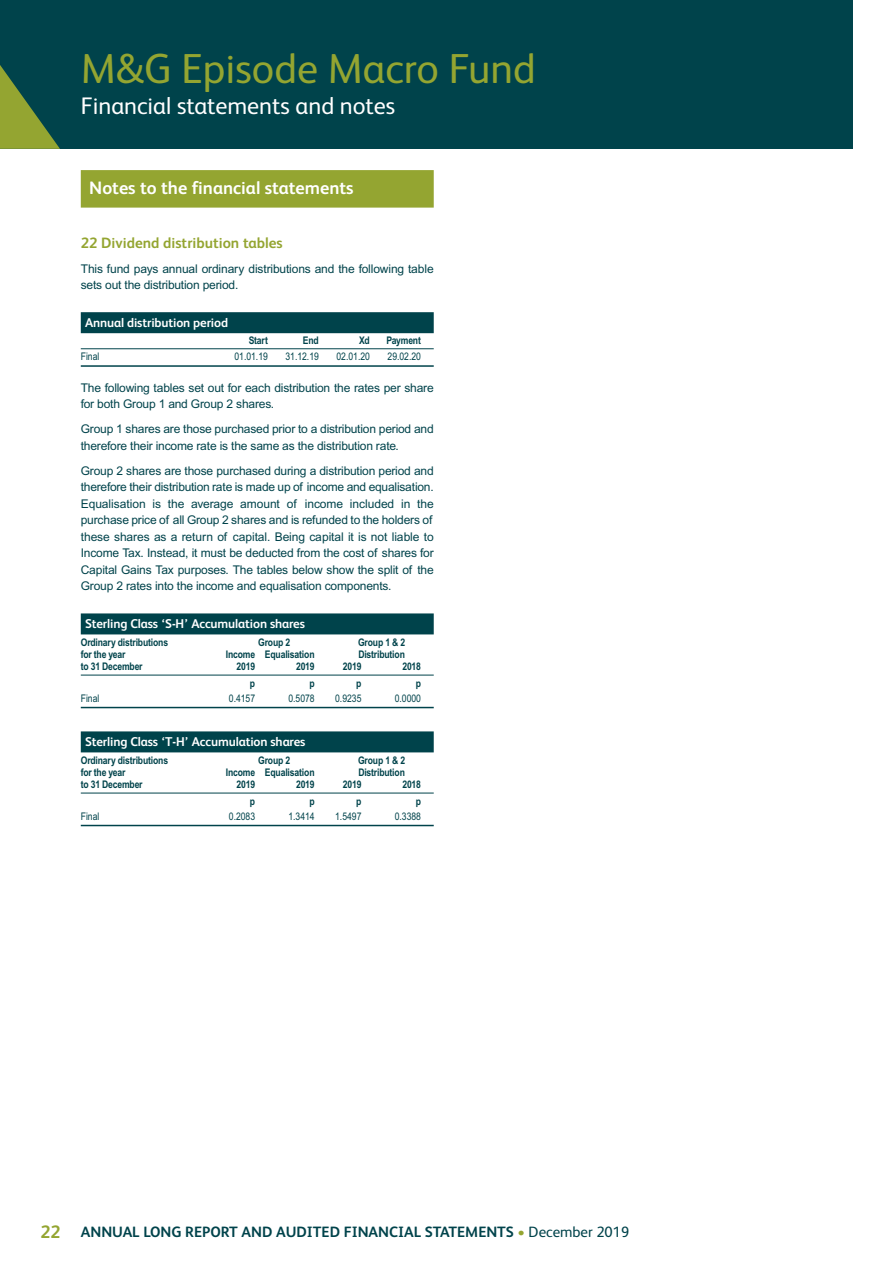
<style>
.page{position:relative;width:893px;height:1263px;background:#fff}
.page>*{position:absolute;margin:0;border:0;box-sizing:border-box;transform-origin:0 0}
.t1{font:42px "FS Albert";color:#94a531}
.t2{font:24px "FS Albert";color:#fff}
.t3{font:700 18px "FS Albert";color:#fff}
.t4{font:700 15px "FS Albert";color:#00434b}
.t5{font:700 15px "FS Albert";color:#94a531}
.t6{font:700 12.75px "FS Albert";letter-spacing:-.01em;color:#fff}
.t7{font:12px/16.5px "Arial";letter-spacing:-.015em;color:#00434b}
.t8{font:700 10.5px "Arial Narrow";letter-spacing:-.015em;color:#00434b}
.t9{font:10.5px "Arial Narrow";color:#00434b}
.s1{font-size:18px;color:#94a531}
.s2{font-weight:400;color:#94a531}
.s3{font-weight:400}
</style>
<div class="page">
<div style="left:81px;top:312px;width:353px;height:21px;background:#00434b"></div>
<hr style="left:81px;top:348px;width:353px;height:1px;background:#00434b">
<hr style="left:81px;top:365px;width:353px;height:2px;background:#00434b">
<div style="left:81px;top:613px;width:353px;height:21px;background:#00434b"></div>
<hr style="left:81px;top:675px;width:353px;height:1px;background:#00434b">
<hr style="left:81px;top:707px;width:353px;height:1px;background:#00434b">
<div style="left:81px;top:731px;width:353px;height:21px;background:#00434b"></div>
<hr style="left:81px;top:793px;width:353px;height:1px;background:#00434b">
<hr style="left:81px;top:825px;width:353px;height:1px;background:#00434b">
<div style="left:0;top:0;width:853px;height:149px;background:#00434b"></div>
<svg style="left:0;top:65px;width:60px;height:84px"></svg>
<div style="left:81px;top:170px;width:353px;height:38px;background:#94a531"></div>
<h1 class="t1" style="left:81px;top:54px;width:456px">M&amp;G Episode Macro Fund</h1>
<h2 class="t2" style="left:81px;top:97px;width:316px">Financial statements and notes</h2>
<h3 class="t3" style="left:89px;top:181px;width:266px">Notes to the financial statements</h3>
<p class="t5" style="left:81px;top:237px;width:203px">22 Dividend distribution tables</p>
<p class="t7" style="left:81px;top:261px;width:354px">This fund pays annual ordinary distributions and the following table sets out the distribution period.</p>
<p class="t6" style="left:85px;top:318px;width:145px">Annual distribution period</p>
<p class="t8" style="left:249px;top:337px;width:21px">Start</p>
<p class="t8" style="left:303px;top:337px;width:18px">End</p>
<p class="t8" style="left:359px;top:337px;width:12px">Xd</p>
<p class="t8" style="left:386px;top:337px;width:36px">Payment</p>
<p class="t9" style="left:81px;top:353px;width:20px">Final</p>
<p class="t9" style="left:234px;top:353px;width:35px">01.01.19</p>
<p class="t9" style="left:286px;top:353px;width:35px">31.12.19</p>
<p class="t9" style="left:337px;top:353px;width:35px">02.01.20</p>
<p class="t9" style="left:388px;top:353px;width:35px">29.02.20</p>
<p class="t7" style="left:81px;top:380px;width:354px">The following tables set out for each distribution the rates per share for both Group 1 and Group 2 shares.</p>
<p class="t7" style="left:81px;top:422px;width:354px">Group 1 shares are those purchased prior to a distribution period and therefore their income rate is the same as the distribution rate.</p>
<p class="t7" style="left:81px;top:463px;width:354px;text-align:justify">Group 2 shares are those purchased during a distribution period and therefore their distribution rate is made up of income and equalisation.<br>Equalisation is the average amount of income included in the purchase price of all Group 2 shares and is refunded to the holders of these shares as a return of capital. Being capital it is not liable to Income Tax. Instead, it must be deducted from the cost of shares for Capital Gains Tax purposes. The tables below show the split of the Group 2 rates into the income and equalisation components.</p>
<p class="t6" style="left:85px;top:619px;width:221px">Sterling Class ‘S-H’ Accumulation shares</p>
<p class="t8" style="left:81px;top:639px;width:89px">Ordinary distributions</p>
<p class="t8" style="left:258px;top:639px;width:34px">Group 2</p>
<p class="t8" style="left:358px;top:639px;width:49px">Group 1 &amp; 2</p>
<p class="t8" style="left:81px;top:651px;width:46px">for the year</p>
<p class="t8" style="left:226px;top:651px;width:90px">Income Equalisation</p>
<p class="t8" style="left:358px;top:651px;width:48px">Distribution</p>
<p class="t8" style="left:81px;top:663px;width:63px">to 31 December</p>
<p class="t8" style="left:237px;top:663px;width:20px">2019</p>
<p class="t8" style="left:296px;top:663px;width:20px">2019</p>
<p class="t8" style="left:343px;top:663px;width:20px">2019</p>
<p class="t8" style="left:402px;top:663px;width:20px">2018</p>
<p class="t8" style="left:250px;top:679px;width:7px">p</p>
<p class="t8" style="left:309px;top:679px;width:7px">p</p>
<p class="t8" style="left:356px;top:679px;width:7px">p</p>
<p class="t8" style="left:416px;top:679px;width:7px">p</p>
<p class="t9" style="left:81px;top:694px;width:20px">Final</p>
<p class="t9" style="left:229px;top:694px;width:28px">0.4157</p>
<p class="t9" style="left:288px;top:694px;width:28px">0.5078</p>
<p class="t9" style="left:335px;top:694px;width:28px">0.9235</p>
<p class="t9" style="left:395px;top:694px;width:28px">0.0000</p>
<p class="t6" style="left:85px;top:737px;width:222px">Sterling Class ‘T-H’ Accumulation shares</p>
<p class="t8" style="left:81px;top:757px;width:89px">Ordinary distributions</p>
<p class="t8" style="left:258px;top:757px;width:34px">Group 2</p>
<p class="t8" style="left:358px;top:757px;width:49px">Group 1 &amp; 2</p>
<p class="t8" style="left:81px;top:769px;width:46px">for the year</p>
<p class="t8" style="left:226px;top:769px;width:90px">Income Equalisation</p>
<p class="t8" style="left:358px;top:769px;width:48px">Distribution</p>
<p class="t8" style="left:81px;top:781px;width:63px">to 31 December</p>
<p class="t8" style="left:237px;top:781px;width:20px">2019</p>
<p class="t8" style="left:296px;top:781px;width:20px">2019</p>
<p class="t8" style="left:343px;top:781px;width:20px">2019</p>
<p class="t8" style="left:402px;top:781px;width:20px">2018</p>
<p class="t8" style="left:250px;top:797px;width:7px">p</p>
<p class="t8" style="left:309px;top:797px;width:7px">p</p>
<p class="t8" style="left:356px;top:797px;width:7px">p</p>
<p class="t8" style="left:416px;top:797px;width:7px">p</p>
<p class="t9" style="left:81px;top:812px;width:20px">Final</p>
<p class="t9" style="left:229px;top:812px;width:28px">0.2083</p>
<p class="t9" style="left:288px;top:812px;width:28px">1.3414</p>
<p class="t9" style="left:335px;top:812px;width:28px">1.5497</p>
<p class="t9" style="left:395px;top:812px;width:28px">0.3388</p>
<p class="t4" style="left:40px;top:1227px;width:590px"><span class="s1">22</span> ANNUAL LONG REPORT AND AUDITED FINANCIAL STATEMENTS <span class="s2">•</span> <span class="s3">December 2019</span></p>
</div>
